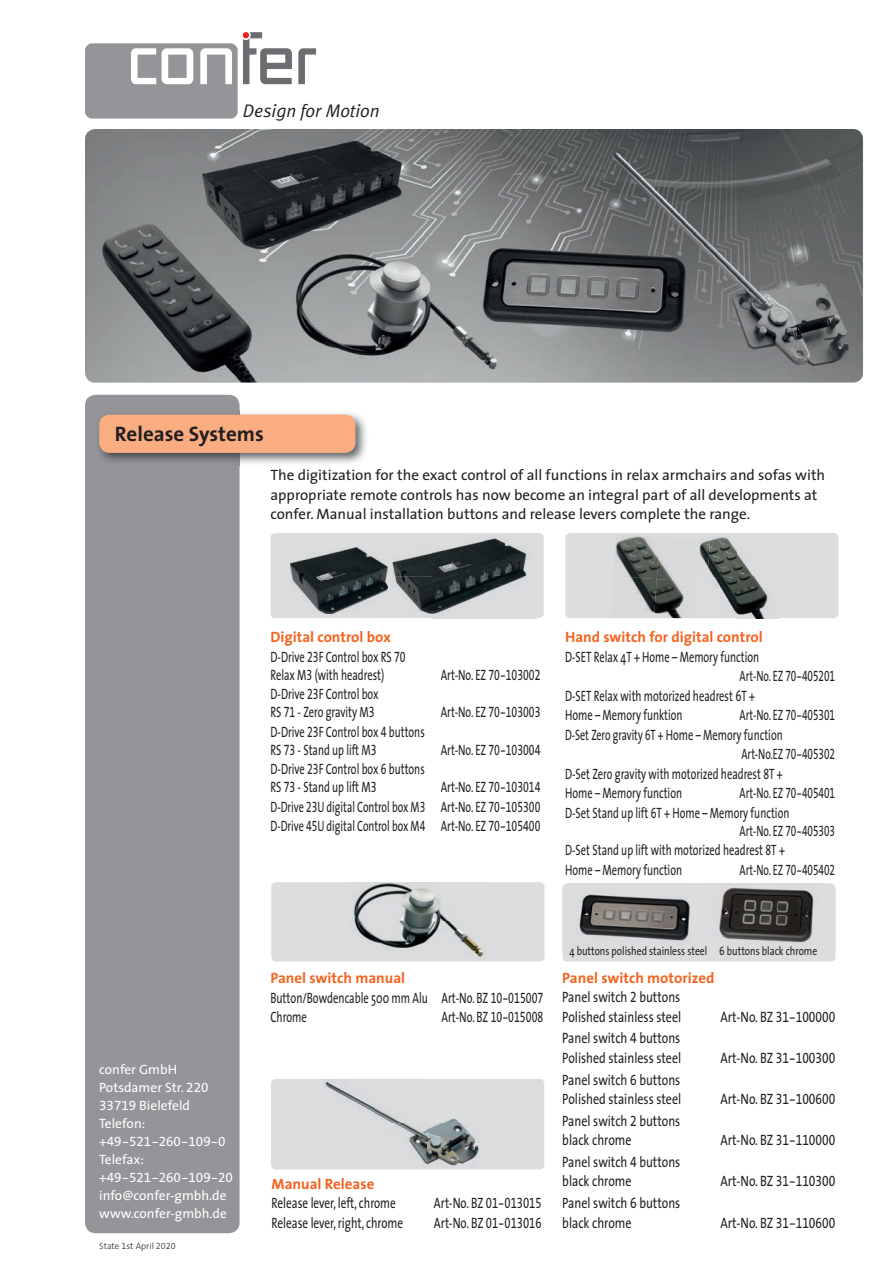
<style>
.page{position:relative;width:893px;height:1263px;background:#fff}
.page>*{position:absolute;margin:0;border:0;box-sizing:border-box;transform-origin:0 0}
.t1{font:700 21px "The Sans";color:#231f20}
.t2{font:italic 18.15px "Meta Normal LF";color:#231f20}
.t3{font:15px/19.5px "The Sans";color:#231f20;scale:.7 1}
.t4{font:15px/19.5px "The Sans";color:#231f20;scale:.8 1}
.t5{font:15px/19.5px "The Sans";color:#231f20;scale:.67 1}
.t6{font:15px/19.5px "The Sans";color:#231f20}
.t7{font:15px/19.5px "The Sans";color:#231f20;scale:.71 1}
.t8{font:15px "The Sans";color:#231f20;scale:.75 1}
.t9{font:700 15px "The Sans";color:#f36421}
.t10{font:13.5px/18px "The Sans";color:#fff}
.t11{font:13.5px "The Sans Expert";color:#fff}
.t12{font:12px "The Sans";color:#231f20;scale:.8 1}
.t13{font:300 9px "The Sans";color:#231f20}
.s1{font-family:"The Sans Expert"}
.s2{font-family:"The Sans"}
.s3{font-family:"The Sans Light Expert";font-weight:400}
.s4{font-weight:700;color:#f36421}
</style>
<div class="page">
<div style="left:270px;top:533px;width:274px;height:85px;background:#dcdddf;border-radius:5px"></div>
<div style="left:271px;top:882px;width:274px;height:79px;background:#dcdddf;border-radius:5px"></div>
<div style="left:562px;top:883px;width:274px;height:78px;background:#dcdddf;border-radius:5px"></div>
<div style="left:565px;top:533px;width:274px;height:85px;background:#dcdddf;border-radius:5px"></div>
<img style="left:710px;top:537px;width:45px;height:40px">
<img style="left:714px;top:577px;width:54px;height:41px">
<img style="left:615px;top:536px;width:42px;height:40px">
<img style="left:657px;top:556px;width:16px;height:23px">
<img style="left:626px;top:576px;width:31px;height:37px">
<img style="left:654px;top:579px;width:30px;height:39px">
<img style="left:699px;top:540px;width:11px;height:31px">
<img style="left:392px;top:538px;width:144px;height:81px">
<img style="left:291px;top:547px;width:97px;height:67px">
<img style="left:353px;top:882px;width:131px;height:75px">
<img style="left:576px;top:894px;width:114px;height:47px">
<img style="left:719px;top:887px;width:95px;height:30px">
<img style="left:719px;top:917px;width:94px;height:25px">
<svg style="left:85px;top:129px;width:778px;height:254px;background:#76787a"></svg>
<img style="left:85px;top:129px;width:11px;height:253px">
<img style="left:603px;top:129px;width:260px;height:253px">
<div style="left:85px;top:395px;width:155px;height:838px;background:#939598;border-radius:11px"></div>
<img style="left:99px;top:413px;width:267px;height:51px">
<div style="left:99px;top:415px;width:256px;height:38px;background:#f9ad80;border-radius:11px"></div>
<svg style="left:298px;top:48px;width:18px;height:36px"></svg>
<svg style="left:85px;top:32px;width:207px;height:87px"></svg>
<div style="left:271px;top:1079px;width:273px;height:90px;background:#dcdddf;border-radius:5px"></div>
<img style="left:325px;top:1081px;width:154px;height:85px">
<p class="t2" style="left:243px;top:101px;width:138px">Design for Motion</p>
<h1 class="t1" style="left:115px;top:417px;width:150px">Release Systems</h1>
<p class="t6" style="left:270px;top:465px;width:556px">The digitization for the exact control of all functions in relax armchairs and sofas with appropriate remote controls has now become an integral part of all developments at confer. Manual installation buttons and release levers complete the range.</p>
<p class="t10" style="left:99px;top:1060px;width:111px">confer GmbH<br>Potsdamer Str. <span class="s1">220<br>33719</span> Bielefeld<br>Telefon:</p>
<p class="t11" style="left:99px;top:1130px;width:128px"><span class="s2">+</span>49-521-260-109-0</p>
<p class="t10" style="left:99px;top:1150px;width:46px">Telefax:</p>
<p class="t11" style="left:99px;top:1166px;width:135px"><span class="s2">+</span>49-521-260-109-20</p>
<p class="t10" style="left:99px;top:1186px;width:129px">info@confer-gmbh.de www.confer-gmbh.de</p>
<p class="t13" style="left:99px;top:1238px;width:78px">State <span class="s3">1</span>st April <span class="s3">2020</span></p>
<p class="t3" style="left:270px;top:627px;width:195px"><span class="s4">Digital control box<br></span>D-Drive <span class="s1">23</span>F Control box RS <span class="s1">70</span></p>
<p class="t3" style="left:270px;top:664px;width:164px">Relax M<span class="s1">3</span> (with headrest)</p>
<p class="t3" style="left:441px;top:664px;width:144px">Art-No. EZ <span class="s1">70-103002</span></p>
<p class="t3" style="left:270px;top:684px;width:156px;line-height:18px">D-Drive <span class="s1">23</span>F Control box<br>RS <span class="s1">71</span> - Zero gravity M<span class="s1">3</span></p>
<p class="t3" style="left:441px;top:702px;width:144px">Art-No. EZ <span class="s1">70-103003</span></p>
<p class="t3" style="left:270px;top:722px;width:222px;line-height:18px">D-Drive <span class="s1">23</span>F Control box <span class="s1">4</span> buttons<br>RS <span class="s1">73</span> - Stand up lift M<span class="s1">3</span></p>
<p class="t3" style="left:441px;top:739px;width:144px">Art-No. EZ <span class="s1">70-103004</span></p>
<p class="t3" style="left:270px;top:759px;width:222px;line-height:18px">D-Drive <span class="s1">23</span>F Control box <span class="s1">6</span> buttons<br>RS <span class="s1">73</span> - Stand up lift M<span class="s1">3</span></p>
<p class="t3" style="left:270px;top:777px;width:387px;text-align:justify;text-indent:170px">Art-No. EZ <span class="s1">70-103014<br></span>D-Drive <span class="s1">23</span>U digital Control box M<span class="s1">3</span> Art-No. EZ <span class="s1">70-105300<br></span>D-Drive <span class="s1">45</span>U digital Control box M<span class="s1">4</span> Art-No. EZ <span class="s1">70-105400</span></p>
<p class="t9" style="left:565px;top:624px;width:199px">Hand switch for digital control</p>
<p class="t3" style="left:565px;top:646px;width:279px">D-SET Relax 4T + Home – Memory function</p>
<p class="t5" style="left:740px;top:666px;width:144px">Art-No. EZ <span class="s1">70-405201</span></p>
<p class="t3" style="left:565px;top:685px;width:273px">D-SET Relax with motorized headrest 6T +</p>
<p class="t3" style="left:565px;top:705px;width:169px">Home – Memory funktion</p>
<p class="t5" style="left:740px;top:705px;width:144px">Art-No. EZ <span class="s1">70-405301</span></p>
<p class="t5" style="left:565px;top:724px;width:326px">D-Set Zero gravity <span class="s1">6</span>T + Home – Memory function</p>
<p class="t5" style="left:741px;top:744px;width:141px">Art-No.EZ <span class="s1">70-405302</span></p>
<p class="t3" style="left:565px;top:763px;width:312px">D-Set Zero gravity with motorized headrest <span class="s1">8</span>T +</p>
<p class="t3" style="left:565px;top:783px;width:169px">Home – Memory function</p>
<p class="t5" style="left:565px;top:783px;width:404px;text-indent:174px">Art-No. EZ <span class="s1">70-405401<br></span>D-Set Stand up lift <span class="s1">6</span>T + Home – Memory function</p>
<p class="t5" style="left:565px;top:820px;width:404px;text-indent:174px">Art-No. EZ <span class="s1">70-405303<br></span>D-Set Stand up lift with motorized headrest <span class="s1">8</span>T +<br>Home – Memory function</p>
<p class="t5" style="left:740px;top:859px;width:144px">Art-No. EZ <span class="s1">70-405402</span></p>
<p class="t7" style="left:270px;top:968px;width:386px"><span class="s4">Panel switch manual<br></span>Button/Bowdencable 500 mm Alu Art-No. BZ <span class="s1">10-015007<br></span>Chrome</p>
<p class="t7" style="left:441px;top:1007px;width:145px">Art-No. BZ <span class="s1">10-015008</span></p>
<p class="t9" style="left:272px;top:1171px;width:104px">Manual Release</p>
<p class="t8" style="left:272px;top:1191px;width:167px">Release lever, left, chrome</p>
<p class="t8" style="left:434px;top:1191px;width:145px">Art-No. BZ <span class="s1">01-013015</span></p>
<p class="t8" style="left:272px;top:1210px;width:177px">Release lever, right, chrome</p>
<p class="t8" style="left:434px;top:1210px;width:145px">Art-No. BZ <span class="s1">01-013016</span></p>
<p class="t12" style="left:569px;top:941px;width:311px">4 buttons polished stainless steel 6 buttons black chrome</p>
<p class="t4" style="left:562px;top:967px;width:192px"><span class="s4">Panel switch motorized<br></span>Panel switch <span class="s1">2</span> buttons<br>Polished stainless steel</p>
<p class="t4" style="left:720px;top:1006px;width:145px">Art-No. BZ <span class="s1">31-100000</span></p>
<p class="t4" style="left:562px;top:1028px;width:150px">Panel switch <span class="s1">4</span> buttons<br>Polished stainless steel</p>
<p class="t4" style="left:562px;top:1069px;width:150px">Panel switch <span class="s1">6</span> buttons<br>Polished stainless steel</p>
<p class="t4" style="left:562px;top:1110px;width:149px">Panel switch <span class="s1">2</span> buttons black chrome</p>
<p class="t4" style="left:562px;top:1151px;width:149px">Panel switch <span class="s1">4</span> buttons black chrome</p>
<p class="t4" style="left:562px;top:1193px;width:149px">Panel switch <span class="s1">6</span> buttons black chrome</p>
<p class="t4" style="left:720px;top:1048px;width:145px">Art-No. BZ <span class="s1">31-100300</span></p>
<p class="t4" style="left:720px;top:1089px;width:145px">Art-No. BZ <span class="s1">31-100600</span></p>
<p class="t4" style="left:720px;top:1130px;width:145px">Art-No. BZ <span class="s1">31-110000</span></p>
<p class="t4" style="left:720px;top:1171px;width:145px">Art-No. BZ <span class="s1">31-110300</span></p>
<p class="t4" style="left:720px;top:1212px;width:145px">Art-No. BZ <span class="s1">31-110600</span></p>
</div>
